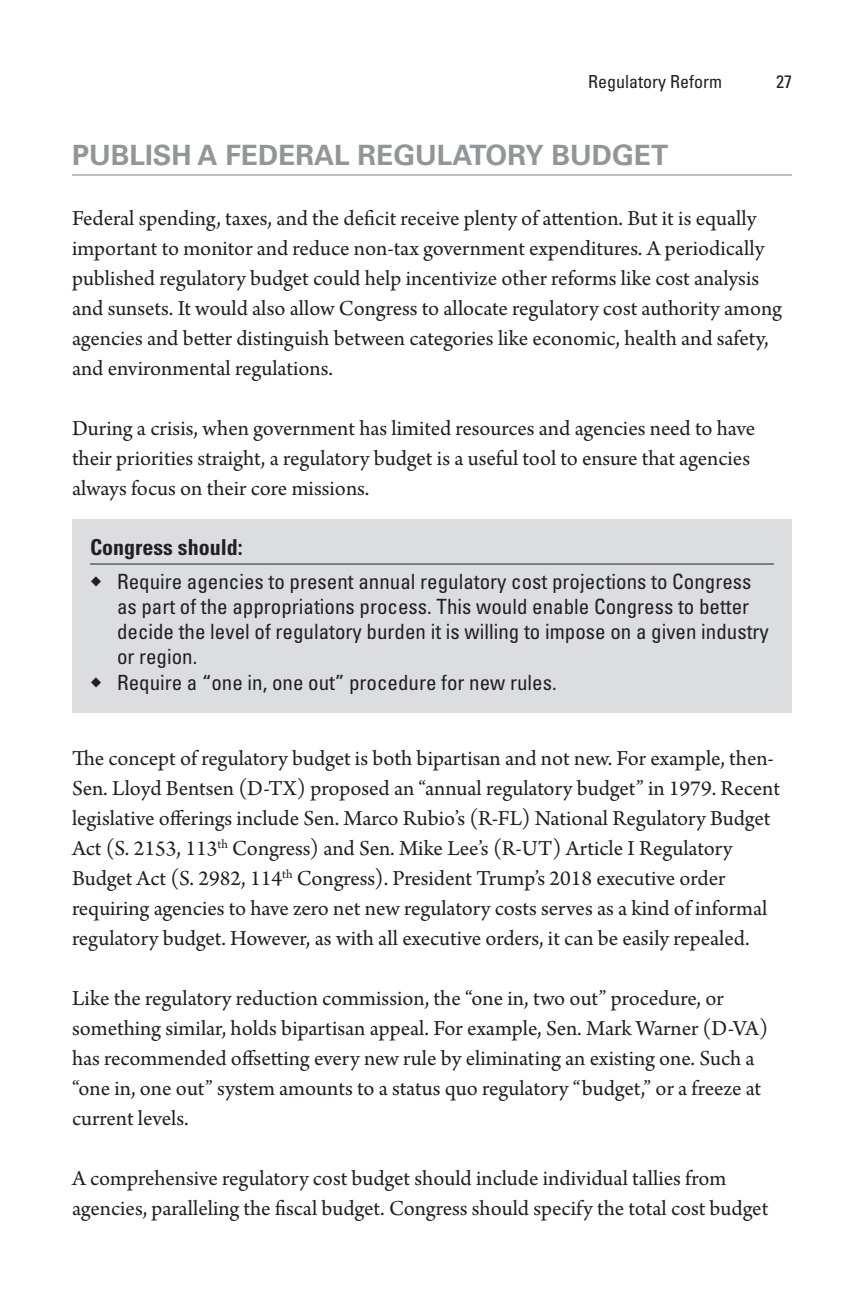
<style>
.page{position:relative;width:864px;height:1296px;background:#fff}
.page>*{position:absolute;margin:0;border:0;box-sizing:border-box;transform-origin:0 0}
.Heading_1{font:700 28px "Univers";color:#939598}
.Body_Text{font:22.4px/30px "Arno Pro";color:#231f20}
.Box_Title{font:700 condensed 22px "Univers";color:#231f20}
.t1{font:condensed 21px/25.2px "Univers";color:#231f20}
.t2{font:condensed 18px "Univers";color:#231f20}
.s1{font-family:"Arno Pro";font-stretch:normal;font-size:32px}
</style>
<div class="page">
<hr style="left:72px;top:174px;width:720px;height:2px;background:#bcbdc0">
<div style="left:72px;top:519px;width:720px;height:194px;background:#dcdddf"></div>
<hr style="left:90px;top:564px;width:684px;height:1px;background:#231f20">
<p class="t2" style="left:588px;top:70px;width:135px">Regulatory Reform</p>
<p class="t2" style="left:776px;top:70px;width:17px">27</p>
<p class="Heading_1" style="left:72px;top:139px;width:598px">PUBLISH A FEDERAL REGULATORY BUDGET</p>
<p class="Body_Text" style="left:72px;top:204px;width:711px">Federal spending, taxes, and the deficit receive plenty of attention. But it is equally important to monitor and reduce non-tax government expenditures. A periodically published regulatory budget could help incentivize other reforms like cost analysis and sunsets. It would also allow Congress to allocate regulatory cost authority among agencies and better distinguish between categories like economic, health and safety, and environmental regulations.</p>
<p class="Body_Text" style="left:72px;top:414px;width:685px">During a crisis, when government has limited resources and agencies need to have their priorities straight, a regulatory budget is a useful tool to ensure that agencies always focus on their core missions.</p>
<p class="Box_Title" style="left:90px;top:533px;width:154px">Congress should:</p>
<p class="t1" style="left:117px;top:568px;width:653px;text-indent:-27px"><span class="s1">◆</span> Require agencies to present annual regulatory cost projections to Congress as part of the appropriations process. This would enable Congress to better decide the level of regulatory burden it is willing to impose on a given industry or region.</p>
<p class="t1" style="left:90px;top:669px;width:468px"><span class="s1">◆</span> Require a “one in, one out” procedure for new rules.</p>
<p class="Body_Text" style="left:72px;top:744px;width:710px">The concept of regulatory budget is both bipartisan and not new. For example, then-Sen. Lloyd Bentsen (D-TX) proposed an “annual regulatory budget” in 1979. Recent legislative offerings include Sen. Marco Rubio’s (R-FL) National Regulatory Budget Act (S. 2153, 113<sup>th</sup> Congress) and Sen. Mike Lee’s (R-UT) Article I Regulatory Budget Act (S. 2982, 114<sup>th</sup> Congress). President Trump’s 2018 executive order requiring agencies to have zero net new regulatory costs serves as a kind of informal regulatory budget. However, as with all executive orders, it can be easily repealed.</p>
<p class="Body_Text" style="left:72px;top:984px;width:698px">Like the regulatory reduction commission, the “one in, two out” procedure, or something similar, holds bipartisan appeal. For example, Sen. Mark Warner (D-VA) has recommended offsetting every new rule by eliminating an existing one. Such a “one in, one out” system amounts to a status quo regulatory “budget,” or a freeze at current levels.</p>
<p class="Body_Text" style="left:72px;top:1164px;width:698px">A comprehensive regulatory cost budget should include individual tallies from agencies, paralleling the fiscal budget. Congress should specify the total cost budget</p>
</div>
